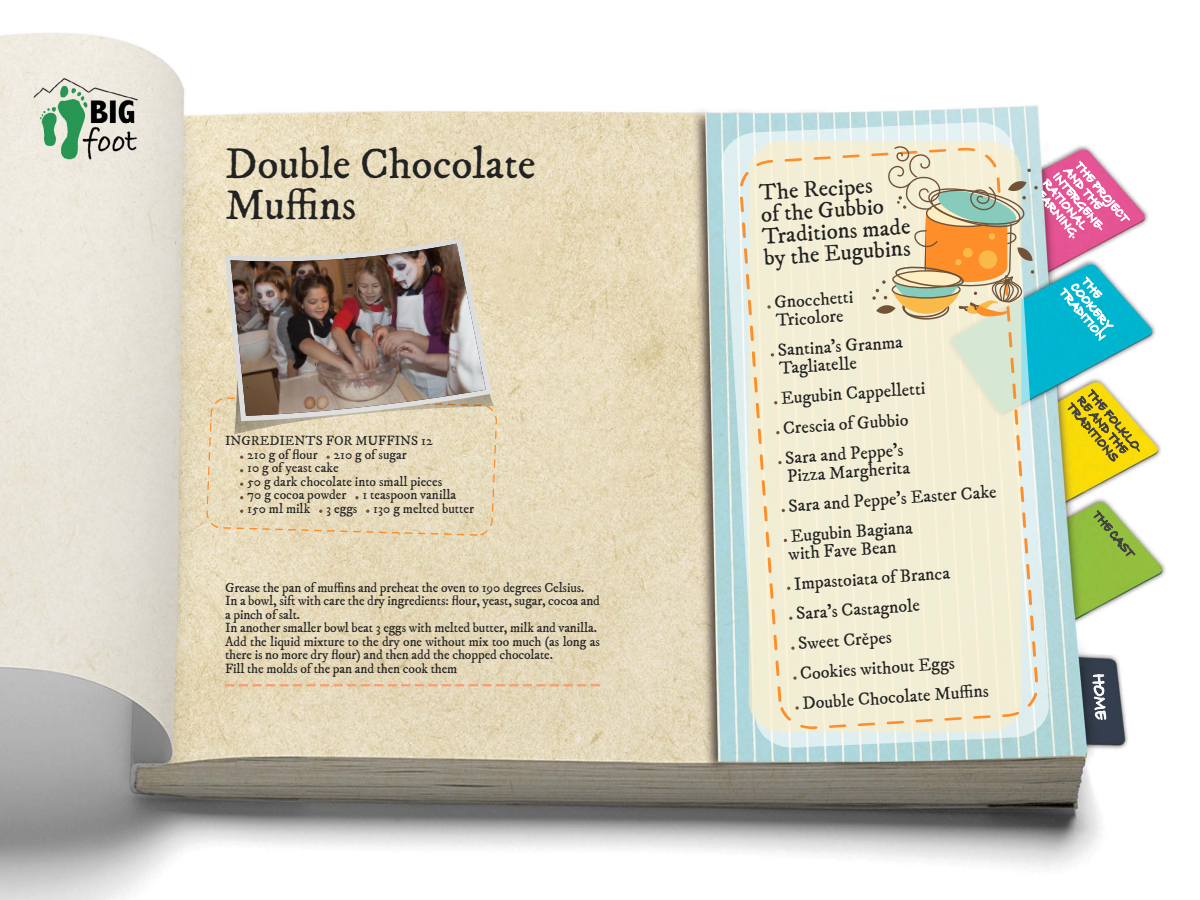
<style>
.page{position:relative;width:1200px;height:900px;background:#fff}
.page>*{position:absolute;margin:0;border:0;box-sizing:border-box;transform-origin:0 0}
.t1{font:43.5px "IM FELL DW Pica PRO Roman";color:#222}
.t2{font:23.1px "IM FELL DW Pica PRO Roman";color:#222}
.t3{font:18.75px "Bradley Hand ITCTT Bold";color:#fff;scale:.83 1}
.t4{font:18px "IM FELL DW Pica PRO Roman";color:#222}
.t5{font:14.1px/12px "Bradley Hand ITCTT Bold";color:#424242;scale:.83 1}
.t6{font:14.1px/12px "Bradley Hand ITCTT Bold";color:#fff;scale:.83 1}
.t7{font:13.5px/13.5px "IM FELL DW Pica PRO Roman";letter-spacing:-.01em;color:#222}
</style>
<div class="page">
<img style="left:0;top:33px;width:1166px;height:867px">
<svg style="left:720px;top:121px;width:330px;height:628px;background:#c8e2e3"></svg>
<svg style="left:740px;top:148px;width:298px;height:581px;background:#efecd4"></svg>
<svg style="left:206px;top:398px;width:291px;height:138px;background:#e6d9b9"></svg>
<svg style="left:226px;top:241px;width:268px;height:193px;background:#e0d4b6"></svg>
<svg style="left:225px;top:238px;width:267px;height:183px;background:#e3d8bc"></svg>
<img style="left:231px;top:244px;width:255px;height:172px">
<svg style="left:1092px;top:674px;width:16px;height:46px"></svg>
<img style="left:18px;top:69px;width:134px;height:110px">
<svg style="left:226px;top:684px;width:373px;height:2px"></svg>
<svg style="left:1068px;top:388px;width:72px;height:79px;background:#d6c230"></svg>
<svg style="left:1094px;top:509px;width:42px;height:48px;background:#99b65e"></svg>
<svg style="left:767px;top:305px;width:4px;height:4px"></svg>
<svg style="left:771px;top:353px;width:3px;height:4px"></svg>
<svg style="left:776px;top:431px;width:4px;height:3px"></svg>
<svg style="left:778px;top:461px;width:4px;height:3px"></svg>
<svg style="left:789px;top:617px;width:4px;height:3px"></svg>
<svg style="left:791px;top:646px;width:4px;height:4px"></svg>
<svg style="left:793px;top:676px;width:4px;height:4px"></svg>
<svg style="left:795px;top:706px;width:4px;height:4px"></svg>
<svg style="left:872px;top:144px;width:258px;height:209px;background:#c4c3b7"></svg>
<p class="t1" style="left:225px;top:138px;width:312px">Double Chocolate</p>
<p class="t1" style="left:225px;top:178px;width:133px">Muffins</p>
<p class="t7" style="left:225px;top:434px;width:209px">INGREDIENTS FOR MUFFINS 12</p>
<p class="t7" style="left:247px;top:448px;width:161px">210 g of flour 210 g of sugar</p>
<p class="t7" style="left:247px;top:461px;width:93px">10 g of yeast cake</p>
<p class="t7" style="left:247px;top:475px;width:197px">50 g dark chocolate into small pieces</p>
<p class="t7" style="left:247px;top:488px;width:211px">70 g cocoa powder 1 teaspoon vanilla</p>
<p class="t7" style="left:247px;top:502px;width:229px">150 ml milk 3 eggs 130 g melted butter</p>
<p class="t7" style="left:225px;top:581px;width:361px">Grease the pan of muffins and preheat the oven to 190 degrees Celsius.</p>
<p class="t7" style="left:225px;top:594px;width:376px">In a bowl, sift with care the dry ingredients: flour, yeast, sugar, cocoa and a pinch of salt.</p>
<p class="t7" style="left:225px;top:621px;width:373px">In another smaller bowl beat 3 eggs with melted butter, milk and vanilla.</p>
<p class="t7" style="left:225px;top:635px;width:376px">Add the liquid mixture to the dry one without mix too much (as long as there is no more dry flour) and then add the chopped chocolate.</p>
<p class="t7" style="left:225px;top:662px;width:234px">Fill the molds of the pan and then cook them</p>
<p class="t2" style="left:758px;top:179px;width:115px;rotate:-4deg">The Recipes</p>
<p class="t2" style="left:760px;top:201px;width:125px;rotate:-4deg">of the Gubbio</p>
<p class="t2" style="left:761px;top:222px;width:150px;rotate:-4deg">Traditions made</p>
<p class="t2" style="left:763px;top:244px;width:148px;rotate:-4deg">by the Eugubins</p>
<p class="t4" style="left:774px;top:291px;width:81px;rotate:-4deg">Gnocchetti</p>
<p class="t4" style="left:775px;top:309px;width:69px;rotate:-4deg">Tricolore</p>
<p class="t4" style="left:777px;top:339px;width:127px;rotate:-4deg">Santina’s Granma</p>
<p class="t4" style="left:779px;top:357px;width:79px;rotate:-4deg">Tagliatelle</p>
<p class="t4" style="left:780px;top:387px;width:146px;rotate:-4deg">Eugubin Cappelletti</p>
<p class="t4" style="left:782px;top:417px;width:127px;rotate:-4deg">Crescia of Gubbio</p>
<p class="t4" style="left:784px;top:447px;width:120px;rotate:-4deg">Sara and Peppe’s</p>
<p class="t4" style="left:786px;top:465px;width:125px;rotate:-4deg">Pizza Margherita</p>
<p class="t4" style="left:788px;top:495px;width:210px;rotate:-4deg">Sara and Peppe’s Easter Cake</p>
<p class="t4" style="left:790px;top:525px;width:124px;rotate:-4deg">Eugubin Bagiana</p>
<p class="t4" style="left:788px;top:543px;width:110px;rotate:-4deg">with Fave Bean</p>
<p class="t4" style="left:793px;top:573px;width:158px;rotate:-4deg">Impastoiata of Branca</p>
<p class="t4" style="left:795px;top:603px;width:126px;rotate:-4deg">Sara’s Castagnole</p>
<p class="t4" style="left:797px;top:633px;width:95px;rotate:-4deg">Sweet Crěpes</p>
<p class="t4" style="left:799px;top:663px;width:156px;rotate:-4deg">Cookies without Eggs</p>
<p class="t4" style="left:802px;top:692px;width:188px;rotate:-4deg">Double Chocolate Muffi ns</p>
<p class="t6" style="left:1077px;top:278px;width:78px;rotate:50deg">COOKERY<br>TRADITION</p>
<p class="t5" style="left:1093px;top:385px;width:99px;rotate:50deg">THE FOLKLO-<br>RE AND THE<br>TRADITIONS</p>
<p class="t3" style="left:1113px;top:673px;width:57px;rotate:87deg">HOME</p>
</div>
